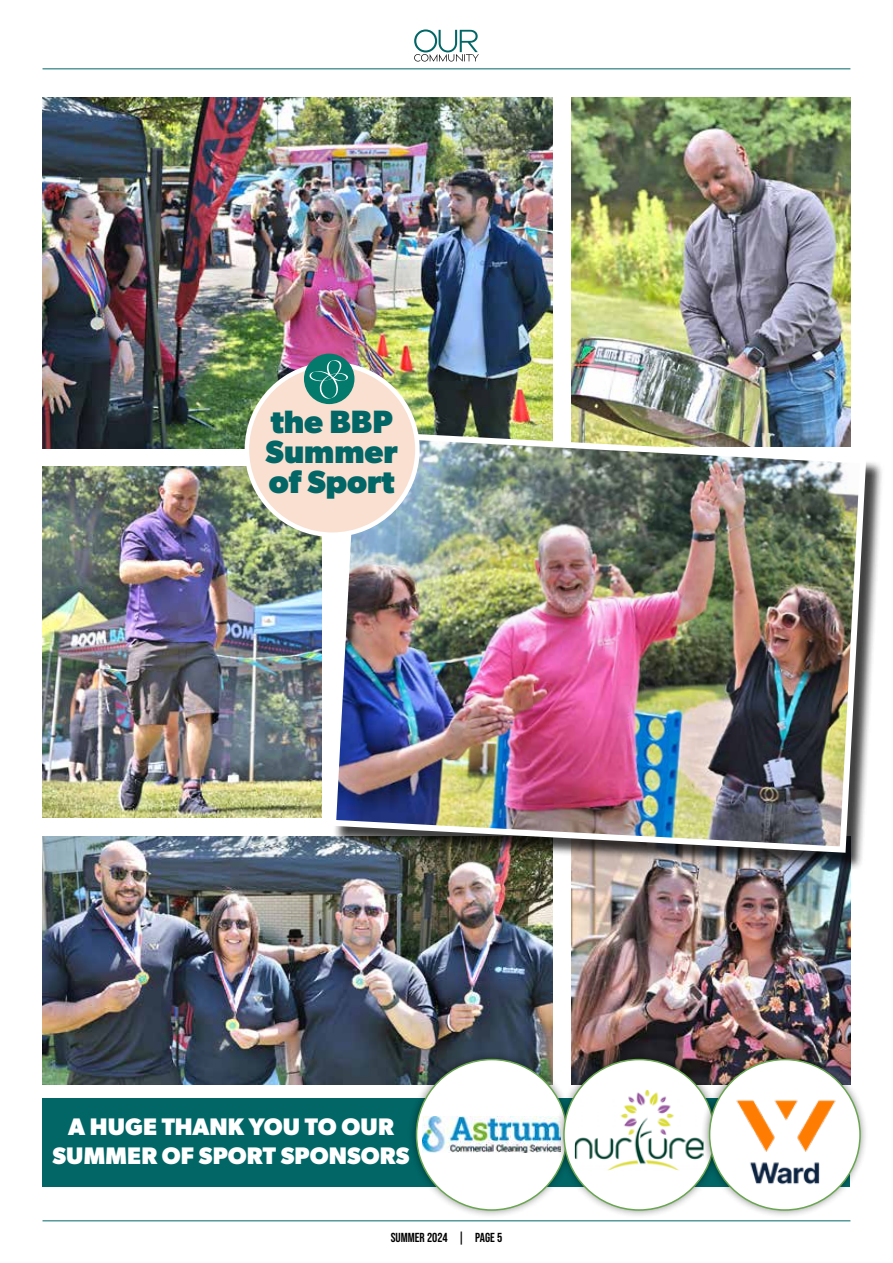
<style>
.page{position:relative;width:893px;height:1263px;background:#fff}
.page>*{position:absolute;margin:0;border:0;box-sizing:border-box;transform-origin:0 0}
.t1{font:700 32.4px/29.8px "Gibson";color:#026666}
.t2{font:700 24px/28.8px "Gibson";letter-spacing:.005em;color:#fff;text-align:center}
.t3{font:13.05px "Bebas Neue";color:#000}
</style>
<div class="page">
<hr style="left:43px;top:1220px;width:807px;height:1px;background:#026666">
<hr style="left:43px;top:68px;width:807px;height:1px;background:#026666">
<svg style="left:414px;top:29px;width:65px;height:33px"></svg>
<img style="left:43px;top:98px;width:510px;height:350px">
<img style="left:43px;top:836px;width:510px;height:248px">
<img style="left:572px;top:98px;width:278px;height:329px">
<img style="left:43px;top:467px;width:278px;height:350px">
<img style="left:572px;top:871px;width:278px;height:179px">
<div style="left:333px;top:433px;width:552px;height:438px;background:#000;opacity:.75"></div>
<img style="left:327px;top:427px;width:542px;height:429px">
<div style="left:247px;top:364px;width:170px;height:171px;background:#f9e0d0;border-radius:50%"></div>
<div style="left:245px;top:362px;width:175px;height:175px;border:4px solid #fff;border-radius:50%"></div>
<div style="left:304px;top:354px;width:50px;height:50px;background:#047a6c;border-radius:50%"></div>
<svg style="left:308px;top:360px;width:40px;height:39px"></svg>
<div style="left:43px;top:1098px;width:807px;height:88px;background:#026666"></div>
<div style="left:407px;top:1050px;width:168px;height:168px;background:#000;opacity:.45"></div>
<div style="left:416px;top:1059px;width:151px;height:151px;background:#fff;border-radius:50%"></div>
<img style="left:423px;top:1117px;width:132px;height:36px">
<div style="left:555px;top:1050px;width:168px;height:168px;background:#000;opacity:.45"></div>
<div style="left:564px;top:1059px;width:150px;height:151px;background:#fff;border-radius:50%"></div>
<img style="left:575px;top:1090px;width:126px;height:80px">
<div style="left:701px;top:1050px;width:167px;height:168px;background:#000;opacity:.45"></div>
<div style="left:710px;top:1059px;width:150px;height:151px;background:#fff;border-radius:50%"></div>
<img style="left:716px;top:1079px;width:140px;height:129px">
<h1 class="t1" style="left:266px;top:406px;width:134px">the BBP<br>Summer of Sport</h1>
<p class="t2" style="left:52px;top:1111px;width:359px">A HUGE THANK YOU TO OUR<br>SUMMER OF SPORT SPONSORS</p>
<p class="t3" style="left:391px;top:1230px;width:113px">SUMMER 2024 | PAGE 5</p>
</div>
